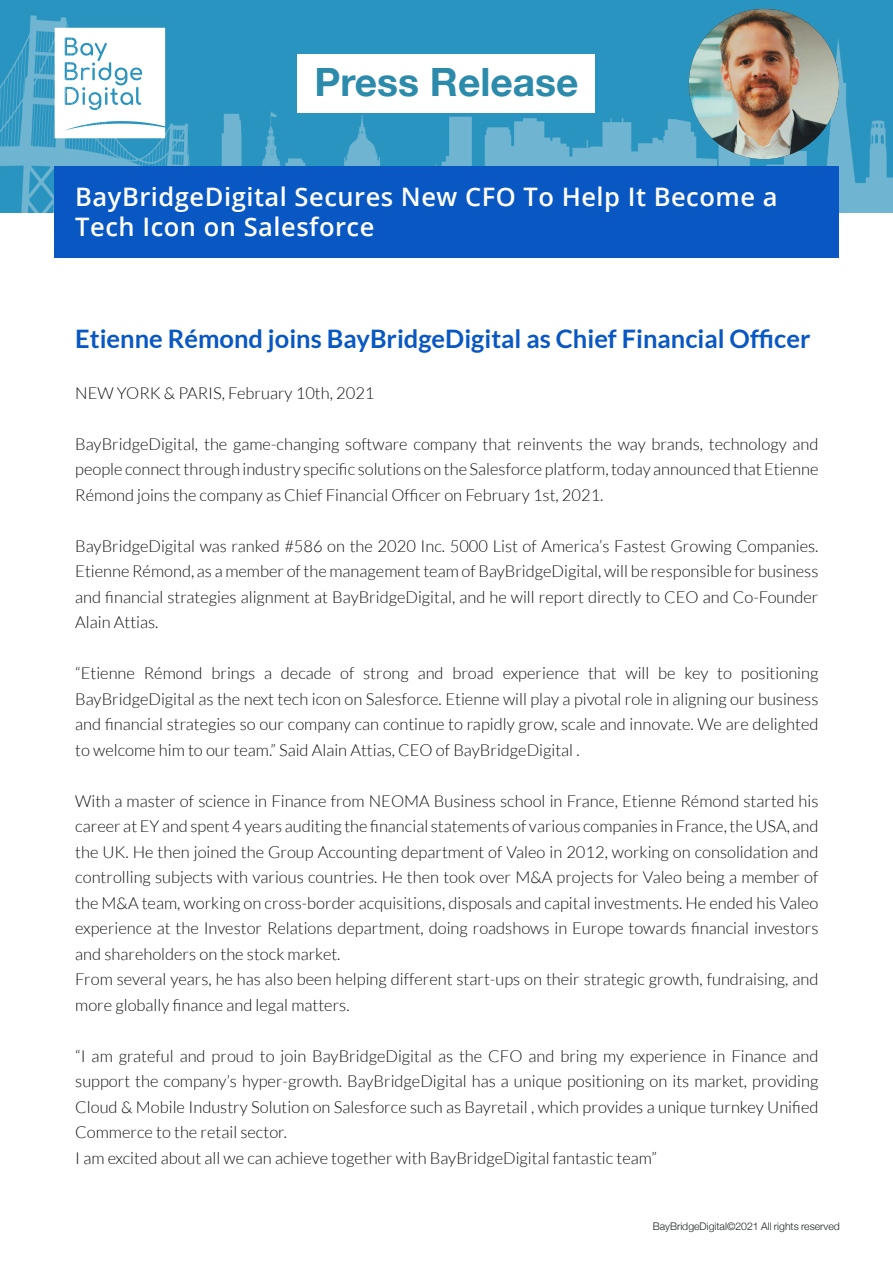
<style>
.page{position:relative;width:893px;height:1263px;background:#fff}
.page>*{position:absolute;margin:0;border:0;box-sizing:border-box;transform-origin:0 0}
.t1{font:700 39px "Helvetica Neue";color:#2c8bab}
.t2{font:600 25.5px/30.6px "Open Sans";letter-spacing:.02em;color:#fff}
.t3{font:700 25.5px "Lato";color:#0857c3}
.t4{font:300 16.5px/25.5px "Lato";color:#121212;text-align:justify}
.t5{font:300 10.5px "Helvetica Neue";color:#1e2323}
</style>
<div class="page">
<img style="left:0;top:0;width:893px;height:212px">
<div style="left:54px;top:167px;width:785px;height:91px;background:#0857c3"></div>
<div style="left:298px;top:54px;width:297px;height:58px;background:#fff"></div>
<img style="left:689px;top:9px;width:150px;height:150px;border-radius:75px">
<svg style="left:55px;top:28px;width:110px;height:110px"></svg>
<h1 class="t1" style="left:314px;top:52px;width:266px">Press Release</h1>
<h2 class="t2" style="left:75px;top:181px;width:704px">BayBridgeDigital Secures New CFO To Help It Become a<br>Tech Icon on Salesforce</h2>
<h2 class="t3" style="left:75px;top:324px;width:737px">Etienne Rémond joins BayBridgeDigital as Chief Financial Officer</h2>
<p class="t4" style="left:75px;top:380px;width:301px">NEW YORK &amp; PARIS, February 10th, 2021</p>
<p class="t4" style="left:75px;top:431px;width:745px">BayBridgeDigital, the game-changing software company that reinvents the way brands, technology and people connect through industry specific solutions on the Salesforce platform, today announced that Etienne Rémond joins the company as Chief Financial Officer on February 1st, 2021.</p>
<p class="t4" style="left:75px;top:533px;width:745px">BayBridgeDigital was ranked #586 on the 2020 Inc. 5000 List of America’s Fastest Growing Companies.<br>Etienne Rémond, as a member of the management team of BayBridgeDigital, will be responsible for business and financial strategies alignment at BayBridgeDigital, and he will report directly to CEO and Co-Founder Alain Attias.</p>
<p class="t4" style="left:75px;top:661px;width:745px">“Etienne Rémond brings a decade of strong and broad experience that will be key to positioning BayBridgeDigital as the next tech icon on Salesforce. Etienne will play a pivotal role in aligning our business and financial strategies so our company can continue to rapidly grow, scale and innovate. We are delighted to welcome him to our team.” Said Alain Attias, CEO of BayBridgeDigital .</p>
<p class="t4" style="left:75px;top:788px;width:745px;text-align:left">With a master of science in Finance from NEOMA Business school in France, Etienne Rémond started his career at EY and spent 4 years auditing the financial statements of various companies in France, the USA, and the UK. He then joined the Group Accounting department of Valeo in 2012, working on consolidation and controlling subjects with various countries. He then took over M&amp;A projects for Valeo being a member of the M&amp;A team, working on cross-border acquisitions, disposals and capital investments. He ended his Valeo experience at the Investor Relations department, doing roadshows in Europe towards financial investors and shareholders on the stock market.<br>From several years, he has also been helping different start-ups on their strategic growth, fundraising, and more globally finance and legal matters.</p>
<p class="t4" style="left:75px;top:1043px;width:745px;text-align:left">“I am grateful and proud to join BayBridgeDigital as the CFO and bring my experience in Finance and support the company’s hyper-growth. BayBridgeDigital has a unique positioning on its market, providing Cloud &amp; Mobile Industry Solution on Salesforce such as Bayretail , which provides a unique turnkey Unified Commerce to the retail sector.<br>I am excited about all we can achieve together with BayBridgeDigital fantastic team”</p>
<p class="t5" style="left:653px;top:1217px;width:189px">BayBridgeDigital©2021 All rights reserved</p>
</div>
